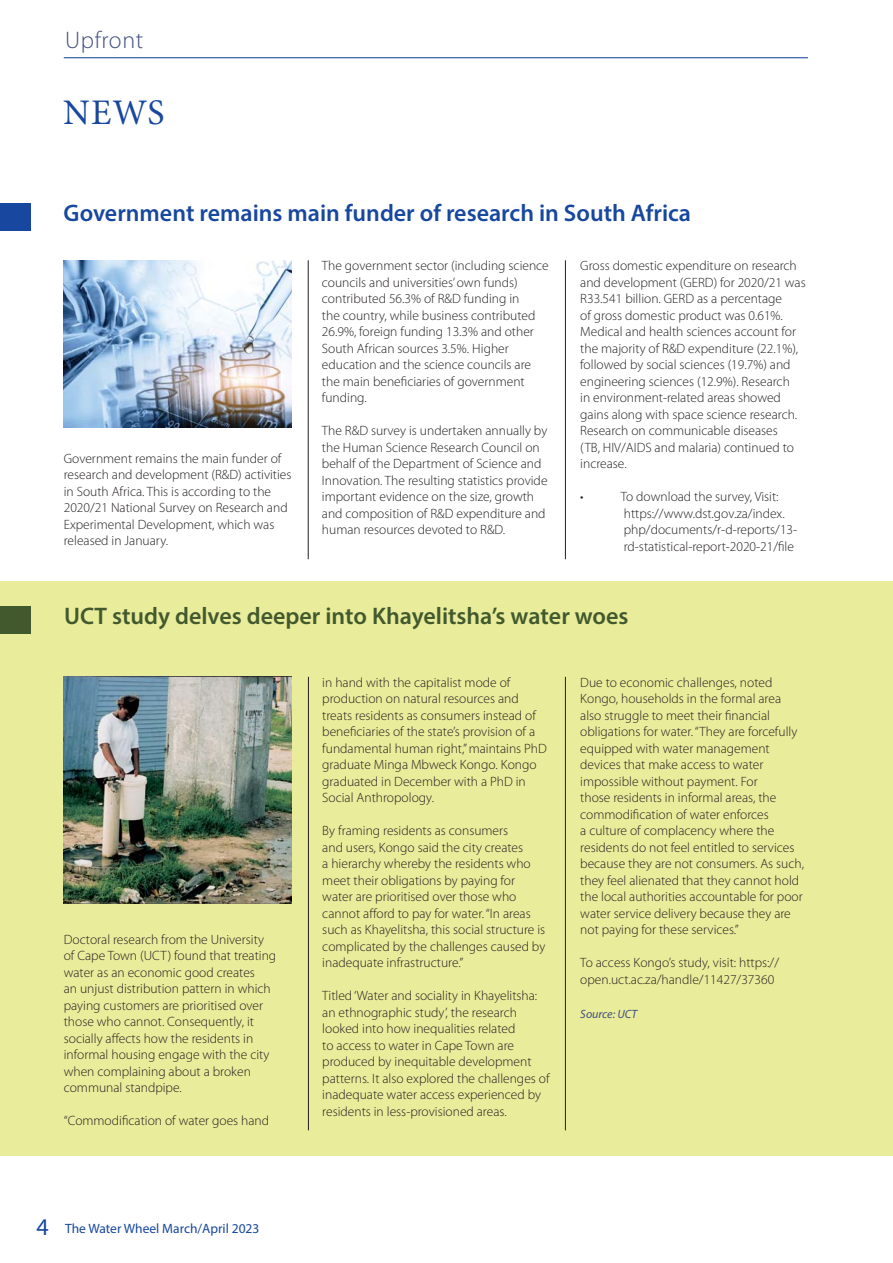
<style>
.page{position:relative;width:893px;height:1263px;background:#fff}
.page>*{position:absolute;margin:0;border:0;box-sizing:border-box;transform-origin:0 0}
.t1{font:36px "Minion Pro";color:#17479e}
.t2{font:600 24px "Myriad Pro";color:#17479e}
.t3{font:600 24px "Myriad Pro";color:#42592e}
.t4{font:300 24px "Myriad Pro";letter-spacing:.025em;color:#415080}
.t5{font:300 13.5px/16.5px "Myriad Pro";color:#231f20}
.t6{font:13.5px "Myriad Pro";color:#17479e}
.t7{font:italic 12px "Myriad Pro";color:#415080}
.s1{font-size:24px}
</style>
<div class="page">
<hr style="left:64px;top:57px;width:744px;height:1px;background:#17479e">
<div style="left:0;top:203px;width:31px;height:27px;background:#17479e"></div>
<hr style="left:308px;top:260px;width:1px;height:299px;background:#231f20">
<hr style="left:565px;top:260px;width:1px;height:299px;background:#231f20">
<div style="left:0;top:582px;width:893px;height:574px;background:#e9ec9a"></div>
<div style="left:0;top:607px;width:31px;height:27px;background:#42592e"></div>
<hr style="left:308px;top:677px;width:1px;height:453px;background:#231f20">
<hr style="left:565px;top:677px;width:1px;height:453px;background:#231f20">
<img style="left:64px;top:260px;width:228px;height:168px">
<img style="left:64px;top:677px;width:228px;height:226px">
<h2 class="t4" style="left:65px;top:31px;width:80px">Upfront</h2>
<h1 class="t1" style="left:63px;top:91px;width:103px">NEWS</h1>
<h2 class="t2" style="left:64px;top:204px;width:629px">Government remains main funder of research in South Africa</h2>
<p class="t5" style="left:322px;top:259px;width:228px">The government sector (including science councils and universities’ own funds) contributed 56.3% of R&amp;D funding in<br>the country, while business contributed 26.9%, foreign funding 13.3% and other South African sources 3.5%. Higher education and the science councils are the main beneficiaries of government funding.</p>
<p class="t5" style="left:322px;top:424px;width:227px">The R&amp;D survey is undertaken annually by the Human Science Research Council on behalf of the Department of Science and Innovation. The resulting statistics provide important evidence on the size, growth and composition of R&amp;D expenditure and human resources devoted to R&amp;D.</p>
<p class="t5" style="left:580px;top:259px;width:227px">Gross domestic expenditure on research and development (GERD) for 2020/21 was R33.541 billion. GERD as a percentage<br>of gross domestic product was 0.61%.<br>Medical and health sciences account for the majority of R&amp;D expenditure (22.1%), followed by social sciences (19.7%) and engineering sciences (12.9%). Research<br>in environment-related areas showed gains along with space science research.<br>Research on communicable diseases<br>(TB, HIV/AIDS and malaria) continued to increase.</p>
<p class="t5" style="left:580px;top:490px;width:5px">•</p>
<p class="t5" style="left:621px;top:490px;width:178px">To download the survey, Visit: https://www.dst.gov.za/index. php/documents/r-d-reports/13- rd-statistical-report-2020-21/file</p>
<p class="t5" style="left:64px;top:452px;width:229px">Government remains the main funder of research and development (R&amp;D) activities in South Africa. This is according to the 2020/21 National Survey on Research and Experimental Development, which was released in January.</p>
<h2 class="t3" style="left:64px;top:607px;width:566px">UCT study delves deeper into Khayelitsha’s water woes</h2>
<p class="t5" style="left:64px;top:932px;width:214px">Doctoral research from the University of Cape Town (UCT) found that treating water as an economic good creates<br>an unjust distribution pattern in which paying customers are prioritised over those who cannot. Consequently, it socially affects how the residents in informal housing engage with the city when complaining about a broken communal standpipe.</p>
<p class="t5" style="left:64px;top:1114px;width:207px">“Commodification of water goes hand</p>
<p class="t6" style="left:37px;top:1223px;width:224px"><span class="s1">4</span> The Water Wheel March/April 2023</p>
<p class="t5" style="left:322px;top:676px;width:226px">in hand with the capitalist mode of production on natural resources and treats residents as consumers instead of beneficiaries of the state’s provision of a fundamental human right,” maintains PhD graduate Minga Mbweck Kongo. Kongo graduated in December with a PhD in Social Anthropology.</p>
<p class="t5" style="left:322px;top:824px;width:225px">By framing residents as consumers<br>and users, Kongo said the city creates<br>a hierarchy whereby the residents who meet their obligations by paying for water are prioritised over those who cannot afford to pay for water. “In areas such as Khayelitsha, this social structure is complicated by the challenges caused by inadequate infrastructure.”</p>
<p class="t5" style="left:322px;top:989px;width:229px">Titled ‘Water and sociality in Khayelitsha: an ethnographic study’, the research looked into how inequalities related<br>to access to water in Cape Town are produced by inequitable development patterns. It also explored the challenges of inadequate water access experienced by residents in less-provisioned areas.</p>
<p class="t5" style="left:580px;top:675px;width:225px">Due to economic challenges, noted Kongo, households in the formal area also struggle to meet their financial obligations for water. “They are forcefully equipped with water management devices that make access to water impossible without payment. For<br>those residents in informal areas, the commodification of water enforces<br>a culture of complacency where the residents do not feel entitled to services because they are not consumers. As such, they feel alienated that they cannot hold the local authorities accountable for poor water service delivery because they are not paying for these services.”</p>
<p class="t5" style="left:580px;top:956px;width:200px">To access Kongo’s study, visit: https:// open.uct.ac.za/handle/11427/37360</p>
<p class="t7" style="left:580px;top:1009px;width:58px">Source: UCT</p>
</div>
